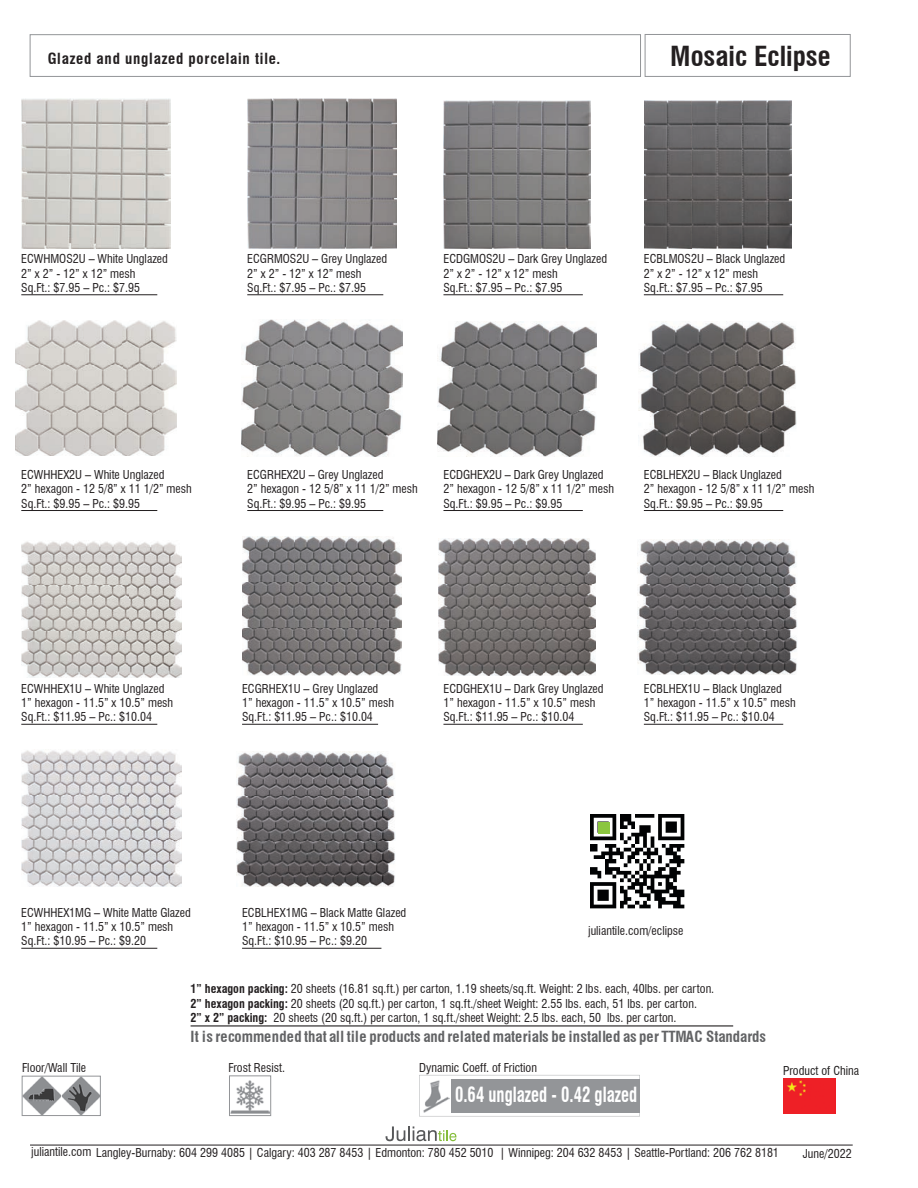
<style>
.page{position:relative;width:918px;height:1188px;background:#fff}
.page>*{position:absolute;margin:0;border:0;box-sizing:border-box;transform-origin:0 0}
.t1{font:700 condensed 27px "Swiss 721 BT";color:#231f20}
.t2{font:700 condensed 20.4px "Swiss 721 BT";color:#fff;scale:.82 1}
.t3{font:700 condensed 15px "Swiss 721 BT";letter-spacing:.005em;color:#626365}
.t4{font:700 condensed 15px "Swiss 721 BT";letter-spacing:.05em;color:#231f20}
.t5{font:condensed 12px/14.4px "Swiss 721 BT";color:#231f20}
.t6{font:condensed 12px "Swiss 721 BT";color:#211e1e}
.s1{font-weight:700}
</style>
<div class="page">
<div style="left:30px;top:34px;width:611px;height:43px;border:1px solid #939598"></div>
<div style="left:645px;top:34px;width:205px;height:43px;border:1px solid #939598"></div>
<hr style="left:191px;top:1025px;width:542px;height:2px;background:#231f20">
<hr style="left:30px;top:1145px;width:823px;height:1px;background:#231f20">
<svg style="left:386px;top:1126px;width:70px;height:15px"></svg>
<hr style="left:21px;top:948px;width:136px;height:1px;background:#231f20">
<hr style="left:242px;top:948px;width:139px;height:1px;background:#231f20">
<img style="left:21px;top:750px;width:161px;height:137px">
<img style="left:21px;top:541px;width:161px;height:137px">
<img style="left:590px;top:814px;width:95px;height:95px">
<div style="left:598px;top:822px;width:12px;height:12px;background:#8bc63f"></div>
<img style="left:236px;top:752px;width:159px;height:134px">
<img style="left:242px;top:537px;width:160px;height:138px">
<img style="left:438px;top:539px;width:158px;height:136px">
<hr style="left:242px;top:724px;width:136px;height:1px;background:#231f20">
<hr style="left:21px;top:724px;width:136px;height:1px;background:#231f20">
<hr style="left:443px;top:724px;width:140px;height:1px;background:#231f20">
<hr style="left:644px;top:724px;width:139px;height:1px;background:#231f20">
<hr style="left:247px;top:510px;width:136px;height:1px;background:#231f20">
<hr style="left:21px;top:510px;width:136px;height:1px;background:#231f20">
<hr style="left:443px;top:510px;width:140px;height:1px;background:#231f20">
<hr style="left:644px;top:510px;width:139px;height:1px;background:#231f20">
<img style="left:638px;top:540px;width:159px;height:134px">
<hr style="left:247px;top:295px;width:136px;height:1px;background:#231f20">
<img style="left:247px;top:99px;width:150px;height:149px">
<hr style="left:21px;top:295px;width:136px;height:1px;background:#231f20">
<img style="left:21px;top:99px;width:150px;height:149px">
<hr style="left:443px;top:295px;width:140px;height:1px;background:#231f20">
<img style="left:444px;top:100px;width:147px;height:148px">
<hr style="left:644px;top:295px;width:139px;height:1px;background:#231f20">
<img style="left:644px;top:101px;width:147px;height:147px">
<img style="left:241px;top:320px;width:162px;height:136px">
<img style="left:15px;top:320px;width:162px;height:136px">
<img style="left:438px;top:322px;width:159px;height:134px">
<img style="left:639px;top:321px;width:158px;height:136px">
<img style="left:24px;top:1078px;width:75px;height:36px">
<img style="left:61px;top:1078px;width:1px;height:36px">
<div style="left:22px;top:1076px;width:79px;height:40px;border:1px solid #939598"></div>
<img style="left:231px;top:1080px;width:38px;height:34px">
<div style="left:229px;top:1076px;width:42px;height:40px;border:1px solid #939598"></div>
<svg style="left:419px;top:1075px;width:221px;height:41px"></svg>
<img style="left:420px;top:1077px;width:29px;height:35px">
<div style="left:451px;top:1079px;width:189px;height:33px;background:#939598"></div>
<div style="left:783px;top:1079px;width:53px;height:35px;background:#ee2026"></div>
<p class="t4" style="left:48px;top:49px;width:234px">Glazed and unglazed porcelain tile.</p>
<h1 class="t1" style="left:670px;top:40px;width:162px">Mosaic Eclipse</h1>
<p class="t5" style="left:21px;top:252px;width:148px">ECWHMOS2U – White Unglazed<br>2” x 2” - 12” x 12” mesh<br>Sq.Ft.: $7.95 – Pc.: $7.95</p>
<p class="t5" style="left:443px;top:252px;width:165px">ECDGMOS2U – Dark Grey Unglazed<br>2” x 2” - 12” x 12” mesh<br>Sq.Ft.: $7.95 – Pc.: $7.95</p>
<p class="t5" style="left:644px;top:252px;width:143px">ECBLMOS2U – Black Unglazed<br>2” x 2” - 12” x 12” mesh<br>Sq.Ft.: $7.95 – Pc.: $7.95</p>
<p class="t5" style="left:247px;top:252px;width:141px">ECGRMOS2U – Grey Unglazed<br>2” x 2” - 12” x 12” mesh<br>Sq.Ft.: $7.95 – Pc.: $7.95</p>
<p class="t5" style="left:21px;top:467px;width:172px">ECWHHEX2U – White Unglazed<br>2” hexagon - 12 5/8” x 11 1/2” mesh<br>Sq.Ft.: $9.95 – Pc.: $9.95</p>
<p class="t5" style="left:443px;top:467px;width:172px">ECDGHEX2U – Dark Grey Unglazed<br>2” hexagon - 12 5/8” x 11 1/2” mesh<br>Sq.Ft.: $9.95 – Pc.: $9.95</p>
<p class="t5" style="left:644px;top:467px;width:172px">ECBLHEX2U – Black Unglazed<br>2” hexagon - 12 5/8” x 11 1/2” mesh<br>Sq.Ft.: $9.95 – Pc.: $9.95</p>
<p class="t5" style="left:247px;top:467px;width:172px">ECGRHEX2U – Grey Unglazed<br>2” hexagon - 12 5/8” x 11 1/2” mesh<br>Sq.Ft.: $9.95 – Pc.: $9.95</p>
<p class="t5" style="left:21px;top:681px;width:153px">ECWHHEX1U – White Unglazed<br>1” hexagon - 11.5” x 10.5” mesh<br>Sq.Ft.: $11.95 – Pc.: $10.04</p>
<p class="t5" style="left:443px;top:681px;width:162px">ECDGHEX1U – Dark Grey Unglazed<br>1” hexagon - 11.5” x 10.5” mesh<br>Sq.Ft.: $11.95 – Pc.: $10.04</p>
<p class="t5" style="left:644px;top:681px;width:153px">ECBLHEX1U – Black Unglazed<br>1” hexagon - 11.5” x 10.5” mesh<br>Sq.Ft.: $11.95 – Pc.: $10.04</p>
<p class="t5" style="left:242px;top:681px;width:153px">ECGRHEX1U – Grey Unglazed<br>1” hexagon - 11.5” x 10.5” mesh<br>Sq.Ft.: $11.95 – Pc.: $10.04</p>
<p class="t5" style="left:21px;top:905px;width:171px">ECWHHEX1MG – White Matte Glazed<br>1” hexagon - 11.5” x 10.5” mesh<br>Sq.Ft.: $10.95 – Pc.: $9.20</p>
<p class="t5" style="left:242px;top:905px;width:166px">ECBLHEX1MG – Black Matte Glazed<br>1” hexagon - 11.5” x 10.5” mesh<br>Sq.Ft.: $10.95 – Pc.: $9.20</p>
<p class="t5" style="left:588px;top:923px;width:97px">juliantile.com/eclipse</p>
<p class="t5" style="left:191px;top:982px;width:525px"><span class="s1">1” hexagon packing:</span> 20 sheets (16.81 sq.ft.) per carton, 1.19 sheets/sq.ft. Weight: 2 lbs. each, 40lbs. per carton.<br><span class="s1">2” hexagon packing:</span> 20 sheets (20 sq.ft.) per carton, 1 sq.ft./sheet Weight: 2.55 lbs. each, 51 lbs. per carton.<br><span class="s1">2” x 2” packing:</span> 20 sheets (20 sq.ft.) per carton, 1 sq.ft./sheet Weight: 2.5 lbs. each, 50 lbs. per carton.</p>
<p class="t3" style="left:191px;top:1028px;width:577px">It is recommended that all tile products and related materials be installed as per TTMAC Standards</p>
<p class="t5" style="left:22px;top:1061px;width:66px">Floor/Wall Tile</p>
<p class="t5" style="left:228px;top:1061px;width:58px">Frost Resist.</p>
<p class="t5" style="left:419px;top:1061px;width:119px">Dynamic Coeff. of Friction</p>
<h2 class="t2" style="left:455px;top:1083px;width:224px">0.64 unglazed - 0.42 glazed</h2>
<p class="t6" style="left:783px;top:1064px;width:77px">Product of China</p>
<p class="t5" style="left:31px;top:1144px;width:62px">juliantile.com</p>
<p class="t5" style="left:96px;top:1146px;width:684px">Langley-Burnaby: 604 299 4085 | Calgary: 403 287 8453 | Edmonton: 780 452 5010 | Winnipeg: 204 632 8453 | Seattle-Portland: 206 762 8181</p>
<p class="t5" style="left:803px;top:1146px;width:50px">June/2022</p>
</div>
